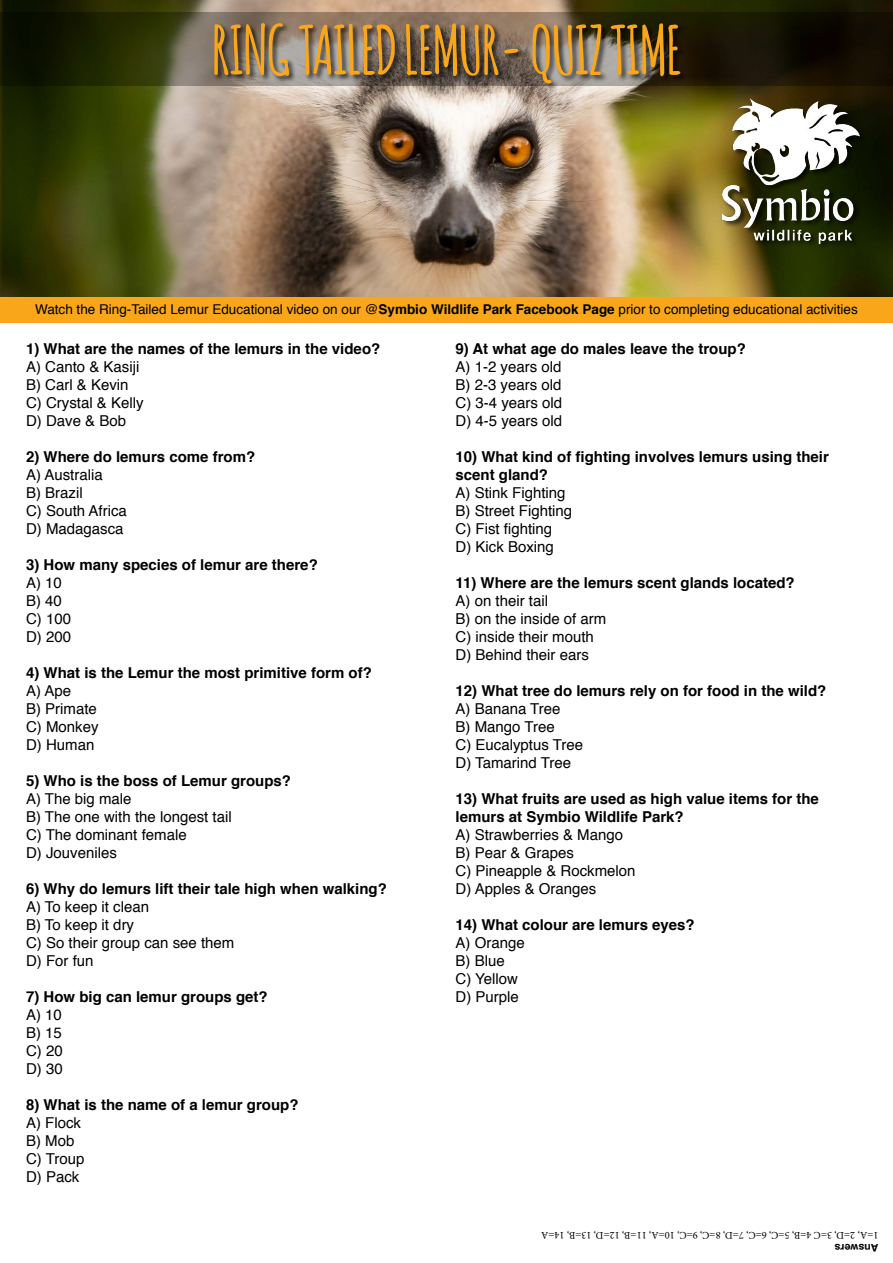
<style>
.page{position:relative;width:893px;height:1263px;background:#fff}
.page>*{position:absolute;margin:0;border:0;box-sizing:border-box;transform-origin:0 0}
.t1{font:700 66px "Amatic";color:#faa61a}
.t2{font:15px/18px "Helvetica";color:#000}
.t3{font:700 15px/18px "Helvetica";color:#000}
.t4{font:13.5px "Helvetica";color:#000}
.t5{font:10.5px "Minion Pro";color:#000}
.t6{font:700 10.5px "Helvetica";color:#000}
.s1{font-weight:700}
</style>
<div class="page">
<div style="left:0;top:293px;width:893px;height:30px;background:#faa61a"></div>
<img style="left:0;top:0;width:893px;height:296px">
<svg style="left:0;top:13px;width:893px;height:73px;background:#2c2914"></svg>
<div style="left:213px;top:22px;width:475px;height:69px;background:#000;opacity:.75"></div>
<div style="left:722px;top:98px;width:144px;height:153px;background:#000;opacity:.75"></div>
<img style="left:723px;top:99px;width:136px;height:144px">
<h1 class="t1" style="left:212px;top:3px;width:471px">RING TAILED LEMUR- QUIZ TIME</h1>
<p class="t4" style="left:35px;top:299px;width:824px">Watch the Ring-Tailed Lemur Educational video on our @<span class="s1">Symbio Wildlife Park Facebook Page</span> prior to completing educational activities</p>
<p class="t3" style="left:26px;top:339px;width:356px">1) What are the names of the lemurs in the video?</p>
<p class="t2" style="left:26px;top:358px;width:119px">A) Canto &amp; Kasiji<br>B) Carl &amp; Kevin<br>C) Crystal &amp; Kelly<br>D) Dave &amp; Bob</p>
<p class="t3" style="left:26px;top:447px;width:231px">2) Where do lemurs come from?</p>
<p class="t2" style="left:26px;top:466px;width:102px">A) Australia<br>B) Brazil<br>C) South Africa<br>D) Madagasca</p>
<p class="t3" style="left:26px;top:555px;width:293px">3) How many species of lemur are there?</p>
<p class="t2" style="left:26px;top:574px;width:47px">A) 10<br>B) 40<br>C) 100<br>D) 200</p>
<p class="t3" style="left:26px;top:663px;width:347px">4) What is the Lemur the most primitive form of?</p>
<p class="t2" style="left:26px;top:682px;width:74px">A) Ape<br>B) Primate<br>C) Monkey<br>D) Human</p>
<p class="t3" style="left:26px;top:771px;width:267px">5) Who is the boss of Lemur groups?</p>
<p class="t2" style="left:26px;top:790px;width:207px">A) The big male<br>B) The one with the longest tail<br>C) The dominant female<br>D) Jouveniles</p>
<p class="t3" style="left:26px;top:879px;width:362px">6) Why do lemurs lift their tale high when walking?</p>
<p class="t2" style="left:26px;top:898px;width:210px">A) To keep it clean<br>B) To keep it dry<br>C) So their group can see them<br>D) For fun</p>
<p class="t3" style="left:26px;top:987px;width:243px">7) How big can lemur groups get?</p>
<p class="t2" style="left:26px;top:1006px;width:38px;text-align:justify">A) 10<br>B) 15<br>C) 20<br>D) 30</p>
<p class="t3" style="left:26px;top:1095px;width:274px">8) What is the name of a lemur group?</p>
<p class="t2" style="left:26px;top:1114px;width:60px">A) Flock<br>B) Mob<br>C) Troup<br>D) Pack</p>
<p class="t3" style="left:455px;top:339px;width:292px">9) At what age do males leave the troup?</p>
<p class="t2" style="left:455px;top:358px;width:108px;text-align:justify">A) 1-2 years old B) 2-3 years old C) 3-4 years old D) 4-5 years old</p>
<p class="t3" style="left:455px;top:447px;width:375px">10) What kind of fighting involves lemurs using their scent gland?</p>
<p class="t2" style="left:455px;top:484px;width:118px">A) Stink Fighting<br>B) Street Fighting<br>C) Fist fighting<br>D) Kick Boxing</p>
<p class="t3" style="left:455px;top:573px;width:341px">11) Where are the lemurs scent glands located?</p>
<p class="t2" style="left:455px;top:592px;width:152px">A) on their tail<br>B) on the inside of arm<br>C) inside their mouth<br>D) Behind their ears</p>
<p class="t3" style="left:455px;top:681px;width:372px">12) What tree do lemurs rely on for food in the wild?</p>
<p class="t2" style="left:455px;top:700px;width:129px">A) Banana Tree<br>B) Mango Tree<br>C) Eucalyptus Tree<br>D) Tamarind Tree</p>
<p class="t3" style="left:455px;top:789px;width:365px">13) What fruits are used as high value items for the lemurs at Symbio Wildlife Park?</p>
<p class="t2" style="left:455px;top:826px;width:182px">A) Strawberries &amp; Mango<br>B) Pear &amp; Grapes<br>C) Pineapple &amp; Rockmelon<br>D) Apples &amp; Oranges</p>
<p class="t3" style="left:455px;top:915px;width:241px">14) What colour are lemurs eyes?</p>
<p class="t2" style="left:455px;top:934px;width:71px">A) Orange<br>B) Blue<br>C) Yellow<br>D) Purple</p>
<p class="t5" style="left:878px;top:1242px;width:339px;rotate:-180deg">1=A, 2=D, 3=C 4=B, 5=C, 6=C, 7=D, 8=C, 9=C, 10=A, 11=B, 12=D, 13=B, 14=A</p>
<p class="t6" style="left:878px;top:1256px;width:45px;rotate:-180deg">Answers</p>
</div>
